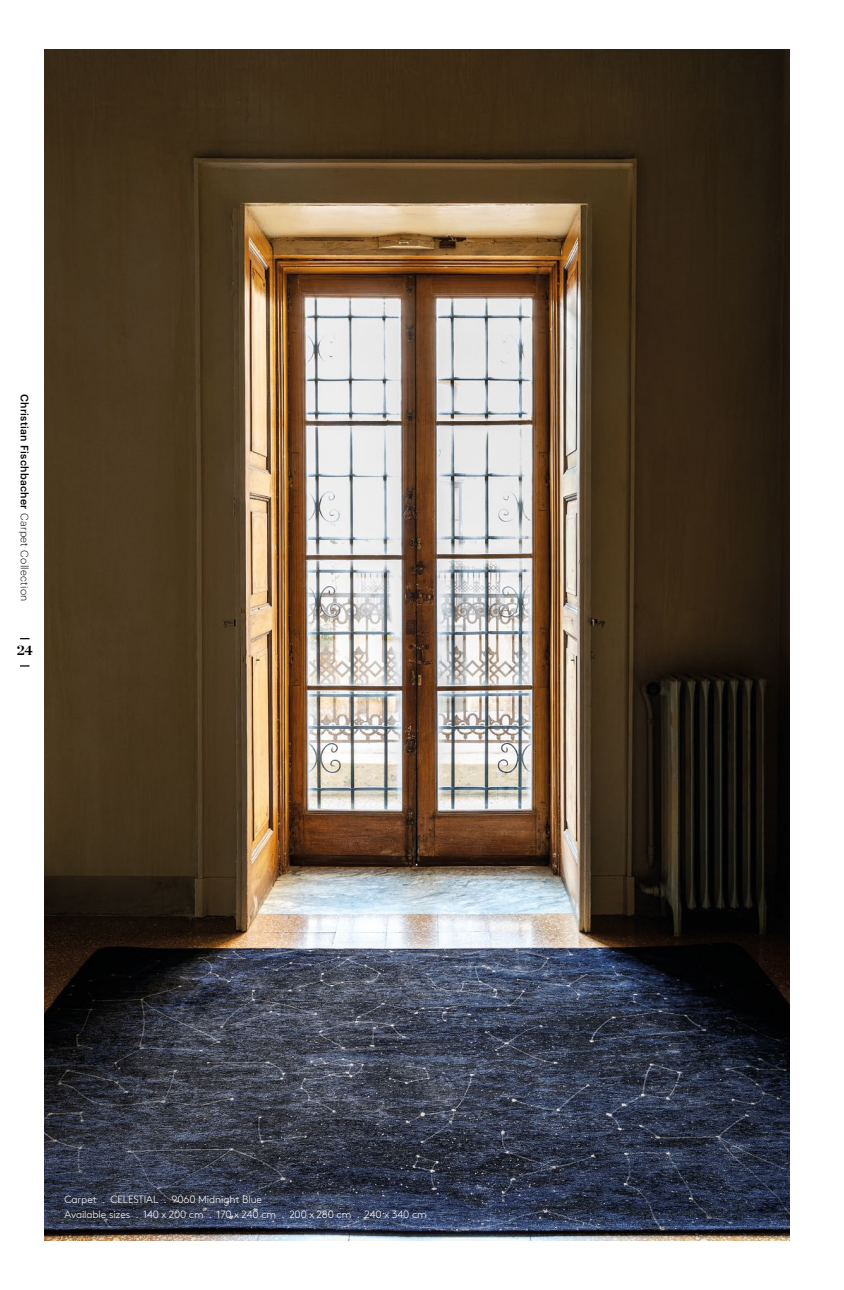
<style>
.page{position:relative;width:844px;height:1290px;background:#fff}
.page>*{position:absolute;margin:0;border:0;box-sizing:border-box;transform-origin:0 0}
.t1{font:700 14px "Chronicle Display";color:#000}
.t2{font:300 10.5px/15.8px "Brown";letter-spacing:-.01em;color:#fff}
.t3{font:500 10.5px "Graphik";letter-spacing:.03em;color:#000}
.s1{font-weight:300}
</style>
<div class="page">
<img style="left:45px;top:50px;width:744px;height:1190px">
<p class="t3" style="left:33px;top:394px;width:209px;rotate:90deg">Christian Fischbacher <span class="s1">Carpet Collection</span></p>
<h1 class="t1" style="left:17px;top:639px;width:18px">24</h1>
<p class="t2" style="left:64px;top:1190px;width:364px">Carpet . CELESTIAL . 9060 Midnight Blue<br>Available sizes . 140 x 200 cm . 170 x 240 cm . 200 x 280 cm . 240 x 340 cm</p>
</div>
